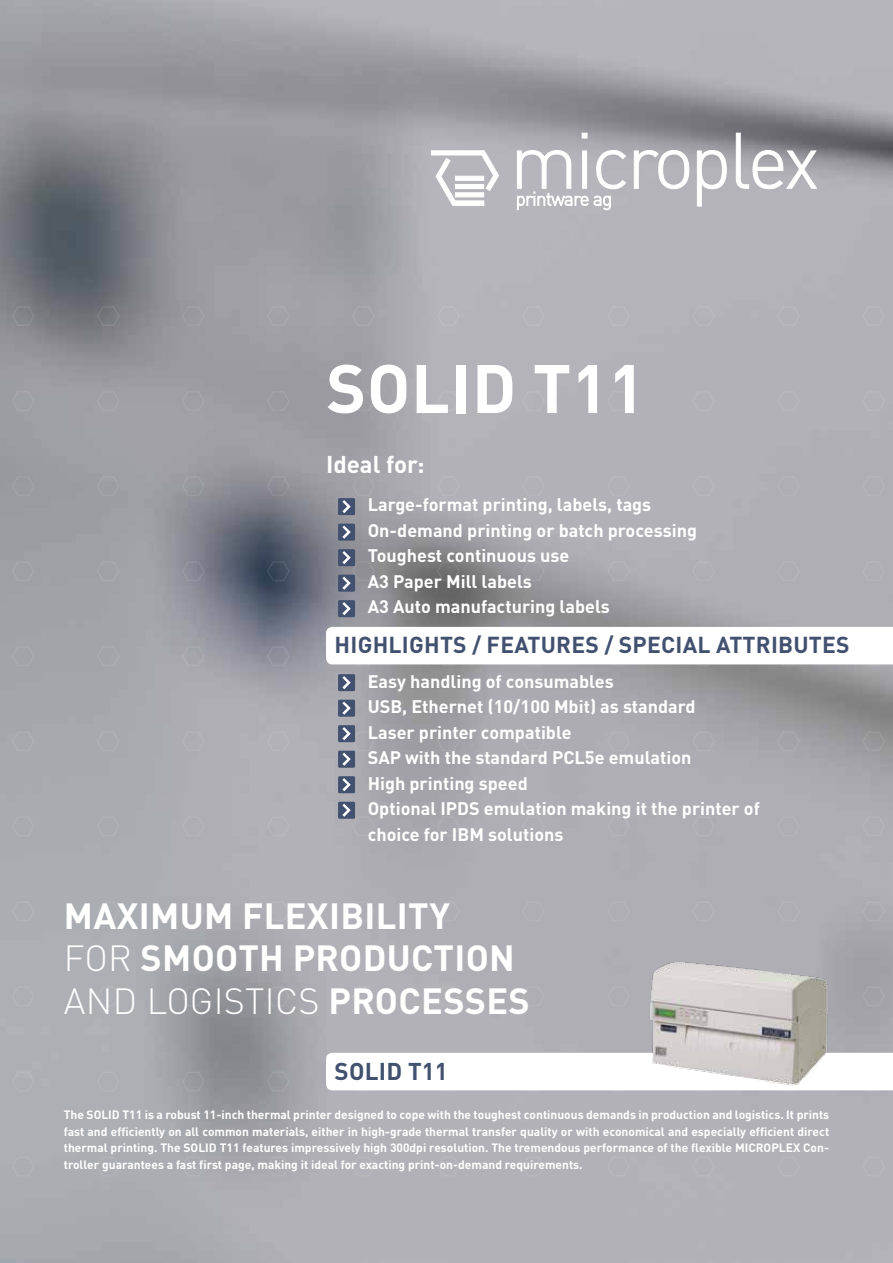
<style>
.page{position:relative;width:893px;height:1263px;background:#fff}
.page>*{position:absolute;margin:0;border:0;box-sizing:border-box;transform-origin:0 0}
.t1{font:700 67.5px "DIN Pro";letter-spacing:.01em;color:#fff}
.t2{font:700 36px/42px "DIN Pro";letter-spacing:.01em;color:#fff}
.t3{font:700 24px "DIN Pro";color:#fff}
.t4{font:700 24px "DIN Pro";letter-spacing:.01em;color:#41516f}
.t5{font:700 22.8px "DIN Pro";letter-spacing:.01em;color:#41516f}
.t6{font:700 18px/25.5px "DIN Pro";color:#fff}
.t7{font:700 12px/16.5px "DIN Pro";color:#fff;text-align:justify}
.s1{font-weight:300}
</style>
<div class="page">
<img style="left:0;top:0;width:893px;height:1263px">
<svg style="left:431px;top:150px;width:68px;height:56px"></svg>
<hr style="left:455px;top:201px;width:29px;height:4px;background:#fff">
<div style="left:455px;top:184px;width:29px;height:5px;background:#fff"></div>
<div style="left:455px;top:176px;width:29px;height:5px;background:#fff"></div>
<hr style="left:455px;top:193px;width:29px;height:4px;background:#fff">
<svg style="left:634px;top:150px;width:55px;height:39px"></svg>
<svg style="left:697px;top:150px;width:30px;height:56px"></svg>
<svg style="left:736px;top:133px;width:81px;height:56px"></svg>
<svg style="left:517px;top:133px;width:109px;height:77px"></svg>
<svg style="left:11px;top:305px;width:25px;height:22px"></svg>
<svg style="left:96px;top:305px;width:25px;height:22px"></svg>
<svg style="left:181px;top:305px;width:25px;height:22px"></svg>
<svg style="left:266px;top:305px;width:25px;height:22px"></svg>
<svg style="left:351px;top:305px;width:25px;height:22px"></svg>
<svg style="left:436px;top:305px;width:25px;height:22px"></svg>
<svg style="left:521px;top:305px;width:25px;height:22px"></svg>
<svg style="left:606px;top:305px;width:25px;height:22px"></svg>
<svg style="left:691px;top:305px;width:25px;height:22px"></svg>
<svg style="left:776px;top:305px;width:25px;height:22px"></svg>
<svg style="left:861px;top:305px;width:25px;height:22px"></svg>
<svg style="left:11px;top:390px;width:25px;height:22px"></svg>
<svg style="left:96px;top:390px;width:25px;height:22px"></svg>
<svg style="left:181px;top:390px;width:25px;height:22px"></svg>
<svg style="left:266px;top:390px;width:25px;height:22px"></svg>
<svg style="left:351px;top:390px;width:25px;height:22px"></svg>
<svg style="left:436px;top:390px;width:25px;height:22px"></svg>
<svg style="left:521px;top:390px;width:25px;height:22px"></svg>
<svg style="left:606px;top:390px;width:25px;height:22px"></svg>
<svg style="left:691px;top:390px;width:25px;height:22px"></svg>
<svg style="left:776px;top:390px;width:25px;height:22px"></svg>
<svg style="left:861px;top:390px;width:25px;height:22px"></svg>
<svg style="left:11px;top:475px;width:25px;height:22px"></svg>
<svg style="left:96px;top:475px;width:25px;height:22px"></svg>
<svg style="left:181px;top:475px;width:25px;height:22px"></svg>
<svg style="left:266px;top:475px;width:25px;height:22px"></svg>
<svg style="left:436px;top:475px;width:25px;height:22px"></svg>
<svg style="left:521px;top:475px;width:25px;height:22px"></svg>
<svg style="left:606px;top:475px;width:25px;height:22px"></svg>
<svg style="left:691px;top:475px;width:25px;height:22px"></svg>
<svg style="left:776px;top:475px;width:25px;height:22px"></svg>
<svg style="left:861px;top:475px;width:25px;height:22px"></svg>
<svg style="left:11px;top:560px;width:25px;height:22px"></svg>
<svg style="left:96px;top:560px;width:25px;height:22px"></svg>
<svg style="left:181px;top:560px;width:25px;height:22px"></svg>
<svg style="left:266px;top:560px;width:25px;height:22px"></svg>
<svg style="left:436px;top:560px;width:25px;height:22px"></svg>
<svg style="left:521px;top:560px;width:25px;height:22px"></svg>
<svg style="left:606px;top:560px;width:25px;height:22px"></svg>
<svg style="left:691px;top:560px;width:25px;height:22px"></svg>
<svg style="left:776px;top:560px;width:25px;height:22px"></svg>
<svg style="left:861px;top:560px;width:25px;height:22px"></svg>
<svg style="left:11px;top:645px;width:25px;height:22px"></svg>
<svg style="left:96px;top:645px;width:25px;height:22px"></svg>
<svg style="left:181px;top:645px;width:25px;height:22px"></svg>
<svg style="left:266px;top:645px;width:25px;height:22px"></svg>
<svg style="left:11px;top:730px;width:25px;height:22px"></svg>
<svg style="left:96px;top:730px;width:25px;height:22px"></svg>
<svg style="left:181px;top:730px;width:25px;height:22px"></svg>
<svg style="left:266px;top:730px;width:25px;height:22px"></svg>
<svg style="left:436px;top:730px;width:25px;height:22px"></svg>
<svg style="left:521px;top:730px;width:25px;height:22px"></svg>
<svg style="left:606px;top:730px;width:25px;height:22px"></svg>
<svg style="left:691px;top:730px;width:25px;height:22px"></svg>
<svg style="left:776px;top:730px;width:25px;height:22px"></svg>
<svg style="left:861px;top:730px;width:25px;height:22px"></svg>
<svg style="left:11px;top:815px;width:25px;height:22px"></svg>
<svg style="left:96px;top:815px;width:25px;height:22px"></svg>
<svg style="left:181px;top:815px;width:25px;height:22px"></svg>
<svg style="left:266px;top:815px;width:25px;height:22px"></svg>
<svg style="left:436px;top:815px;width:25px;height:22px"></svg>
<svg style="left:521px;top:815px;width:25px;height:22px"></svg>
<svg style="left:606px;top:815px;width:25px;height:22px"></svg>
<svg style="left:691px;top:815px;width:25px;height:22px"></svg>
<svg style="left:776px;top:815px;width:25px;height:22px"></svg>
<svg style="left:861px;top:815px;width:25px;height:22px"></svg>
<svg style="left:11px;top:900px;width:25px;height:22px"></svg>
<svg style="left:96px;top:900px;width:25px;height:22px"></svg>
<svg style="left:181px;top:900px;width:25px;height:22px"></svg>
<svg style="left:266px;top:900px;width:25px;height:22px"></svg>
<svg style="left:351px;top:900px;width:25px;height:22px"></svg>
<svg style="left:436px;top:900px;width:25px;height:22px"></svg>
<svg style="left:521px;top:900px;width:25px;height:22px"></svg>
<svg style="left:606px;top:900px;width:25px;height:22px"></svg>
<svg style="left:691px;top:900px;width:25px;height:22px"></svg>
<svg style="left:776px;top:900px;width:25px;height:22px"></svg>
<svg style="left:861px;top:900px;width:25px;height:22px"></svg>
<svg style="left:11px;top:985px;width:25px;height:22px"></svg>
<svg style="left:96px;top:985px;width:25px;height:22px"></svg>
<svg style="left:181px;top:985px;width:25px;height:22px"></svg>
<svg style="left:266px;top:985px;width:25px;height:22px"></svg>
<svg style="left:351px;top:985px;width:25px;height:22px"></svg>
<svg style="left:436px;top:985px;width:25px;height:22px"></svg>
<svg style="left:521px;top:985px;width:25px;height:22px"></svg>
<svg style="left:606px;top:985px;width:16px;height:22px"></svg>
<svg style="left:863px;top:985px;width:23px;height:22px"></svg>
<svg style="left:11px;top:1070px;width:25px;height:22px"></svg>
<svg style="left:96px;top:1070px;width:25px;height:22px"></svg>
<svg style="left:181px;top:1070px;width:25px;height:22px"></svg>
<svg style="left:266px;top:1070px;width:25px;height:22px"></svg>
<svg style="left:11px;top:1155px;width:25px;height:22px"></svg>
<svg style="left:96px;top:1155px;width:25px;height:22px"></svg>
<svg style="left:181px;top:1155px;width:25px;height:22px"></svg>
<svg style="left:266px;top:1155px;width:25px;height:22px"></svg>
<svg style="left:351px;top:1155px;width:25px;height:22px"></svg>
<svg style="left:436px;top:1155px;width:25px;height:22px"></svg>
<svg style="left:521px;top:1155px;width:25px;height:22px"></svg>
<svg style="left:606px;top:1155px;width:25px;height:22px"></svg>
<svg style="left:691px;top:1155px;width:25px;height:22px"></svg>
<svg style="left:776px;top:1155px;width:25px;height:22px"></svg>
<svg style="left:861px;top:1155px;width:25px;height:22px"></svg>
<svg style="left:326px;top:1053px;width:567px;height:39px"></svg>
<div style="left:338px;top:498px;width:17px;height:17px;background:#41516f"></div>
<svg style="left:342px;top:475px;width:34px;height:38px"></svg>
<div style="left:338px;top:524px;width:17px;height:17px;background:#41516f"></div>
<svg style="left:342px;top:526px;width:9px;height:13px"></svg>
<div style="left:338px;top:549px;width:17px;height:17px;background:#41516f"></div>
<div style="left:338px;top:575px;width:17px;height:17px;background:#41516f"></div>
<svg style="left:342px;top:551px;width:34px;height:39px"></svg>
<div style="left:338px;top:600px;width:17px;height:17px;background:#41516f"></div>
<svg style="left:342px;top:602px;width:9px;height:13px"></svg>
<div style="left:338px;top:674px;width:17px;height:17px;background:#41516f"></div>
<svg style="left:342px;top:676px;width:9px;height:13px"></svg>
<div style="left:338px;top:700px;width:17px;height:17px;background:#41516f"></div>
<svg style="left:342px;top:702px;width:9px;height:13px"></svg>
<div style="left:338px;top:725px;width:17px;height:17px;background:#41516f"></div>
<div style="left:338px;top:751px;width:17px;height:17px;background:#41516f"></div>
<svg style="left:342px;top:727px;width:34px;height:39px"></svg>
<div style="left:338px;top:776px;width:17px;height:17px;background:#41516f"></div>
<svg style="left:342px;top:778px;width:9px;height:13px"></svg>
<div style="left:338px;top:802px;width:17px;height:17px;background:#41516f"></div>
<svg style="left:342px;top:804px;width:34px;height:33px"></svg>
<img style="left:622px;top:931px;width:241px;height:187px">
<svg style="left:326px;top:627px;width:567px;height:40px"></svg>
<h1 class="t1" style="left:326px;top:336px;width:320px">SOLID T11</h1>
<h3 class="t3" style="left:326px;top:446px;width:100px">Ideal for:</h3>
<h3 class="t6" style="left:368px;top:491px;width:331px">Large-format printing, labels, tags<br>On-demand printing or batch processing<br>Toughest continuous use<br>A3 Paper Mill labels<br>A3 Auto manufacturing labels</h3>
<h3 class="t5" style="left:335px;top:627px;width:516px">HIGHLIGHTS / FEATURES / SPECIAL ATTRIBUTES</h3>
<h3 class="t6" style="left:368px;top:667px;width:394px">Easy handling of consumables<br>USB, Ethernet (10/100 Mbit) as standard<br>Laser printer compatible<br>SAP with the standard PCL5e emulation<br>High printing speed<br>Optional IPDS emulation making it the printer of choice for IBM solutions</h3>
<h2 class="t2" style="left:64px;top:893px;width:467px">MAXIMUM FLEXIBILITY<br><span class="s1">FOR</span> SMOOTH PRODUCTION<br><span class="s1">AND LOGISTICS</span> PROCESSES</h2>
<h3 class="t4" style="left:335px;top:1052px;width:115px">SOLID T11</h3>
<p class="t7" style="left:64px;top:1106px;width:767px">The SOLID T11 is a robust 11-inch thermal printer designed to cope with the toughest continuous demands in production and logistics. It prints fast and efficiently on all common materials, either in high-grade thermal transfer quality or with economical and especially efficient direct thermal printing. The SOLID T11 features impressively high 300dpi resolution. The tremendous performance of the flexible MICROPLEX Con&shy;troller guarantees a fast first page, making it ideal for exacting print-on-demand requirements.</p>
</div>
